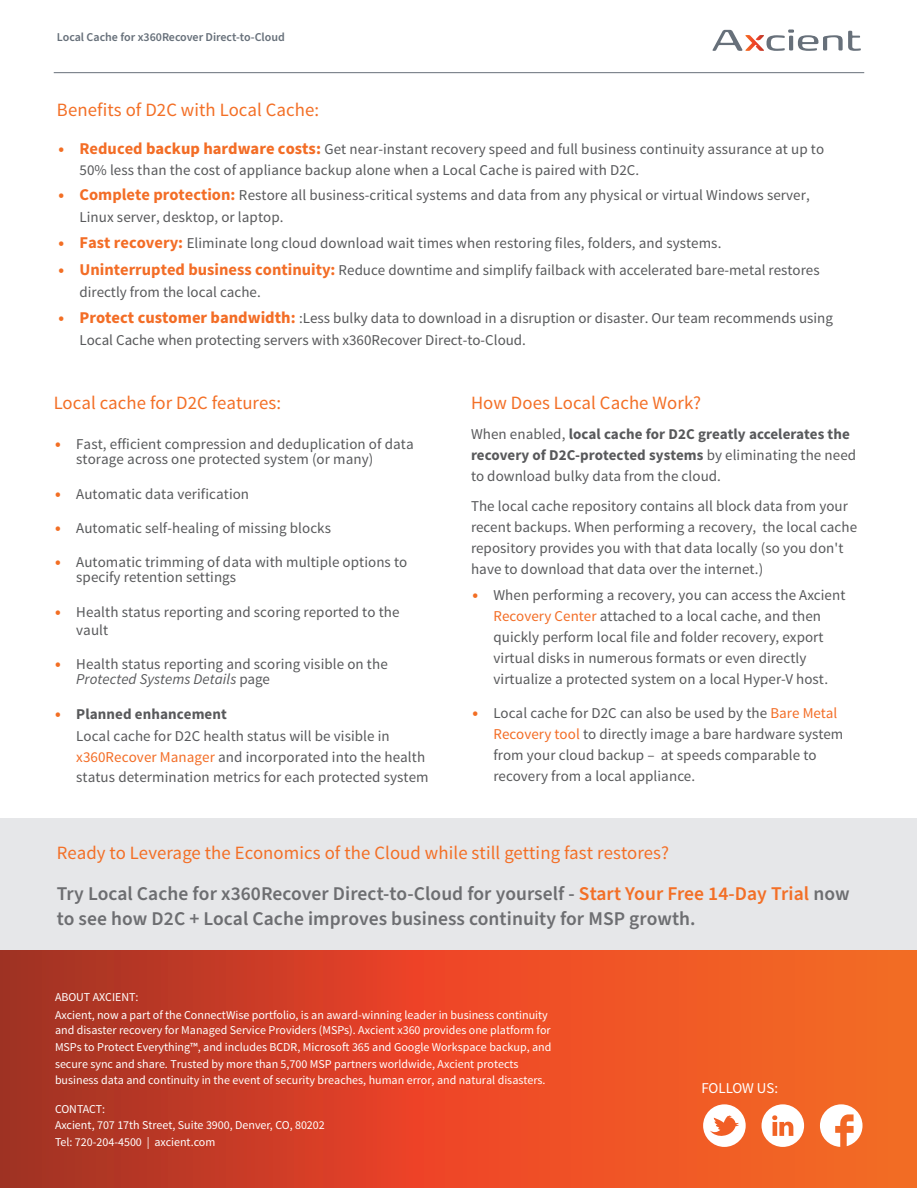
<style>
.page{position:relative;width:918px;height:1188px;background:#fff}
.page>*{position:absolute;margin:0;border:0;box-sizing:border-box;transform-origin:0 0}
.t1{font:600 19.5px/25.5px "Source Sans Pro";letter-spacing:.005em;color:#6d6e71}
.t2{font:18.75px "Source Sans Pro";letter-spacing:.005em;color:#f36f26}
.t3{font:15px/21px "Source Sans Pro";letter-spacing:.005em;color:#58595b}
.t4{font:700 15px/21px "Source Sans Pro";letter-spacing:.005em;color:#58595b}
.t5{font:15px "Source Sans Pro";letter-spacing:-.01em;color:#fff}
.t6{font:12px/16.5px "Source Sans Pro";color:#fff}
.t7{font:600 12px "Source Sans Pro";color:#67707a}
.s1{font-weight:700;font-size:16.5px;color:#f26e24}
.s2{font-weight:700;font-size:16.5px;color:#f36d26}
.s3{font-style:italic}
.s4{font-weight:700}
.s5{color:#f36d26}
.s6{font-weight:400}
.s7{color:#f36f26}
</style>
<div class="page">
<div style="left:0;top:819px;width:917px;height:131px;background:#e6e7e9"></div>
<svg style="left:0;top:950px;width:917px;height:238px;background:#db4a25"></svg>
<svg style="left:703px;top:1104px;width:43px;height:43px"></svg>
<svg style="left:762px;top:1104px;width:42px;height:43px"></svg>
<svg style="left:820px;top:1104px;width:43px;height:43px"></svg>
<hr style="left:54px;top:72px;width:810px;height:1px;background:#67707a">
<svg style="left:712px;top:30px;width:149px;height:21px"></svg>
<p class="t7" style="left:57px;top:29px;width:229px">Local Cache for x360Recover Direct-to-Cloud</p>
<p class="t2" style="left:57px;top:98px;width:264px">Benefits of D2C with Local Cache:</p>
<p class="t3" style="left:79px;top:138px;width:746px;line-height:21.9px;text-indent:-21px"><span class="s1">•</span> <span class="s2">Reduced backup hardware costs:</span> Get near-instant recovery speed and full business continuity assurance at up to<br>50% less than the cost of appliance backup alone when a Local Cache is paired with D2C.</p>
<p class="t3" style="left:79px;top:184px;width:732px;line-height:22px;text-indent:-21px"><span class="s1">•</span> <span class="s2">Complete protection:</span> Restore all business-critical systems and data from any physical or virtual Windows server,<br>Linux server, desktop, or laptop.</p>
<p class="t3" style="left:58px;top:233px;width:664px"><span class="s1">•</span> <span class="s2">Fast recovery:</span> Eliminate long cloud download wait times when restoring files, folders, and systems.</p>
<p class="t3" style="left:79px;top:259px;width:742px;line-height:22.5px;text-indent:-21px"><span class="s1">•</span> <span class="s2">Uninterrupted business continuity:</span> Reduce downtime and simplify failback with accelerated bare-metal restores directly from the local cache.</p>
<p class="t3" style="left:79px;top:307px;width:755px;line-height:22px;text-indent:-21px"><span class="s1">•</span> <span class="s2">Protect customer bandwidth:</span> :Less bulky data to download in a disruption or disaster. Our team recommends using<br>Local Cache when protecting servers with x360Recover Direct-to-Cloud.</p>
<p class="t2" style="left:54px;top:392px;width:229px">Local cache for D2C features:</p>
<p class="t3" style="left:76px;top:436px;width:339px;line-height:15.5px;text-indent:-21px"><span class="s1">•</span> Fast, efficient compression and deduplication of data storage across one protected system (or many)</p>
<p class="t3" style="left:55px;top:483px;width:195px"><span class="s1">•</span> Automatic data verification</p>
<p class="t3" style="left:55px;top:518px;width:277px"><span class="s1">•</span> Automatic self-healing of missing blocks</p>
<p class="t3" style="left:76px;top:554px;width:333px;line-height:15.5px;text-indent:-21px"><span class="s1">•</span> Automatic trimming of data with multiple options to specify retention settings</p>
<p class="t3" style="left:76px;top:603px;width:325px;line-height:18px;text-indent:-21px"><span class="s1">•</span> Health status reporting and scoring reported to the vault</p>
<p class="t3" style="left:76px;top:656px;width:313px;line-height:15.5px;text-indent:-21px"><span class="s1">•</span> Health status reporting and scoring visible on the<br><span class="s3">Protected Systems Details</span> page</p>
<p class="t3" style="left:76px;top:703px;width:315px;line-height:22.6px;text-indent:-21px"><span class="s1">•</span> <span class="s4">Planned enhancement<br></span>Local cache for D2C health status will be visible in</p>
<p class="t3" style="left:76px;top:748px;width:354px;line-height:19.5px"><span class="s5">x360Recover Manager</span> and incorporated into the health status determination metrics for each protected system</p>
<p class="t2" style="left:471px;top:392px;width:232px">How Does Local Cache Work?</p>
<p class="t4" style="left:471px;top:424px;width:387px"><span class="s6">When enabled,</span> local cache for D2C greatly accelerates the recovery of D2C-protected systems <span class="s6">by eliminating the need to download bulky data from the cloud.</span></p>
<p class="t3" style="left:471px;top:496px;width:388px">The local cache repository contains all block data from your recent backups. When performing a recovery, the local cache repository provides you with that data locally (so you don't have to download that data over the internet.)</p>
<p class="t3" style="left:494px;top:585px;width:353px;text-indent:-21px"><span class="s1">•</span> When performing a recovery, you can access the Axcient <span class="s5">Recovery Center</span> attached to a local cache, and then quickly perform local file and folder recovery, export virtual disks in numerous formats or even directly virtualize a protected system on a local Hyper-V host.</p>
<p class="t3" style="left:494px;top:703px;width:351px;text-indent:-21px"><span class="s1">•</span> Local cache for D2C can also be used by the <span class="s5">Bare Metal Recovery tool</span> to directly image a bare hardware system from your cloud backup – at speeds comparable to recovery from a local appliance.</p>
<p class="t2" style="left:57px;top:841px;width:614px">Ready to Leverage the Economics of the Cloud while still getting fast restores?</p>
<h1 class="t1" style="left:57px;top:881px;width:794px">Try Local Cache for x360Recover Direct-to-Cloud for yourself - <span class="s7">Start Your Free 14-Day Trial</span> now to see how D2C + Local Cache improves business continuity for MSP growth.</h1>
<p class="t6" style="left:55px;top:989px;width:494px;line-height:17.7px">ABOUT AXCIENT:<br>Axcient, now a part of the ConnectWise portfolio, is an award-winning leader in business continuity</p>
<p class="t6" style="left:55px;top:1022px;width:498px">and disaster recovery for Managed Service Providers (MSPs). Axcient x360 provides one platform for<br>MSPs to Protect Everything™, and includes BCDR, Microsoft 365 and Google Workspace backup, and</p>
<p class="t6" style="left:55px;top:1057px;width:492px;line-height:15.3px">secure sync and share. Trusted by more than 5,700 MSP partners worldwide, Axcient protects business data and continuity in the event of security breaches, human error, and natural disasters.</p>
<p class="t6" style="left:55px;top:1101px;width:271px">CONTACT:<br>Axcient, 707 17th Street, Suite 3900, Denver, CO, 80202<br>Tel: 720-204-4500 | axcient.com</p>
<p class="t5" style="left:701px;top:1078px;width:78px">FOLLOW US:</p>
</div>
